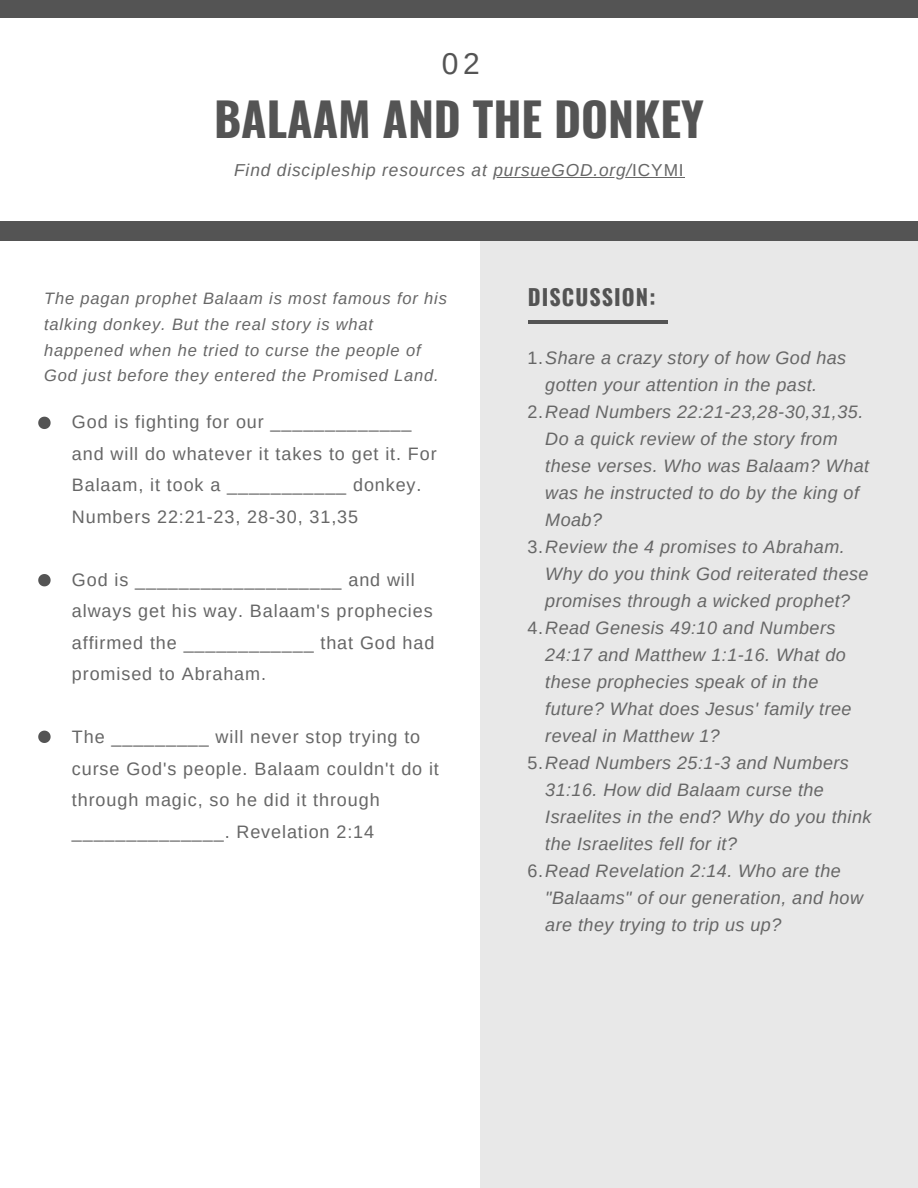
<style>
.page{position:relative;width:918px;height:1188px;background:#fff}
.page>*{position:absolute;margin:0;border:0;box-sizing:border-box;transform-origin:0 0}
.t1{font:700 46.2px "Oswald";color:#545454}
.t2{font:30px "Arimo";color:#545454}
.t3{font:700 22.05px "Oswald";letter-spacing:.05em;color:#545454}
.t4{font:italic 18px/27px "Arimo";letter-spacing:.025em;color:#666}
.t5{font:18px/31.5px "Arimo";letter-spacing:.05em;color:#666}
.t6{font:italic 17.25px "Arimo";letter-spacing:.05em;color:#666}
.t7{font:italic 16.5px/25.8px "Arimo";letter-spacing:.05em;color:#666}
.s1{font-style:normal}
</style>
<div class="page">
<div style="left:0;top:0;width:918px;height:18px;background:#545454"></div>
<div style="left:480px;top:241px;width:438px;height:947px;background:#e8e8e8"></div>
<svg style="left:38px;top:417px;width:13px;height:12px"></svg>
<hr style="left:528px;top:320px;width:139px;height:3px;background:#545454">
<hr style="left:493px;top:177px;width:139px;height:1px;background:#666">
<hr style="left:632px;top:177px;width:53px;height:1px;background:#666">
<div style="left:0;top:222px;width:918px;height:19px;background:#545454"></div>
<svg style="left:38px;top:574px;width:13px;height:12px"></svg>
<svg style="left:38px;top:731px;width:13px;height:12px"></svg>
<p class="t2" style="left:442px;top:47px;width:39px">02</p>
<p class="t1" style="left:214px;top:83px;width:491px">BALAAM AND THE DONKEY</p>
<p class="t6" style="left:234px;top:160px;width:451px">Find discipleship resources at pursueGOD.org/<span class="s1">ICYMI</span></p>
<p class="t7" style="left:44px;top:285px;width:404px">The pagan prophet Balaam is most famous for his talking donkey. But the real story is what happened when he tried to curse the people of God just before they entered the Promised Land.</p>
<p class="t3" style="left:528px;top:280px;width:129px">DISCUSSION:</p>
<p class="t4" style="left:545px;top:345px;width:302px;text-indent:-18px"><span class="s1">1.</span>Share a crazy story of how God has gotten your attention in the past.</p>
<p class="t4" style="left:545px;top:399px;width:325px;text-indent:-18px"><span class="s1">2.</span>Read Numbers 22:21-23,28-30,31,35.<br>Do a quick review of the story from these verses. Who was Balaam? What was he instructed to do by the king of<br>Moab?</p>
<p class="t4" style="left:545px;top:534px;width:325px;text-indent:-18px"><span class="s1">3.</span>Review the 4 promises to Abraham.<br>Why do you think God reiterated these promises through a wicked prophet?</p>
<p class="t4" style="left:545px;top:615px;width:308px;text-indent:-18px"><span class="s1">4.</span>Read Genesis 49:10 and Numbers<br>24:17 and Matthew 1:1-16. What do these prophecies speak of in the future? What does Jesus' family tree reveal in Matthew 1?</p>
<p class="t4" style="left:545px;top:750px;width:328px;text-indent:-18px"><span class="s1">5.</span>Read Numbers 25:1-3 and Numbers<br>31:16. How did Balaam curse the<br>Israelites in the end? Why do you think the Israelites fell for it?</p>
<p class="t4" style="left:545px;top:858px;width:319px;text-indent:-18px"><span class="s1">6.</span>Read Revelation 2:14. Who are the "Balaams" of our generation, and how are they trying to trip us up?</p>
<p class="t5" style="left:72px;top:406px;width:366px">God is fighting for our _____________ and will do whatever it takes to get it. For Balaam, it took a ___________ donkey.<br>Numbers 22:21-23, 28-30, 31,35</p>
<p class="t5" style="left:72px;top:564px;width:364px">God is ___________________ and will always get his way. Balaam's prophecies affirmed the ____________ that God had promised to Abraham.</p>
<p class="t5" style="left:72px;top:721px;width:369px">The _________ will never stop trying to curse God's people. Balaam couldn't do it through magic, so he did it through ______________. Revelation 2:14</p>
</div>
